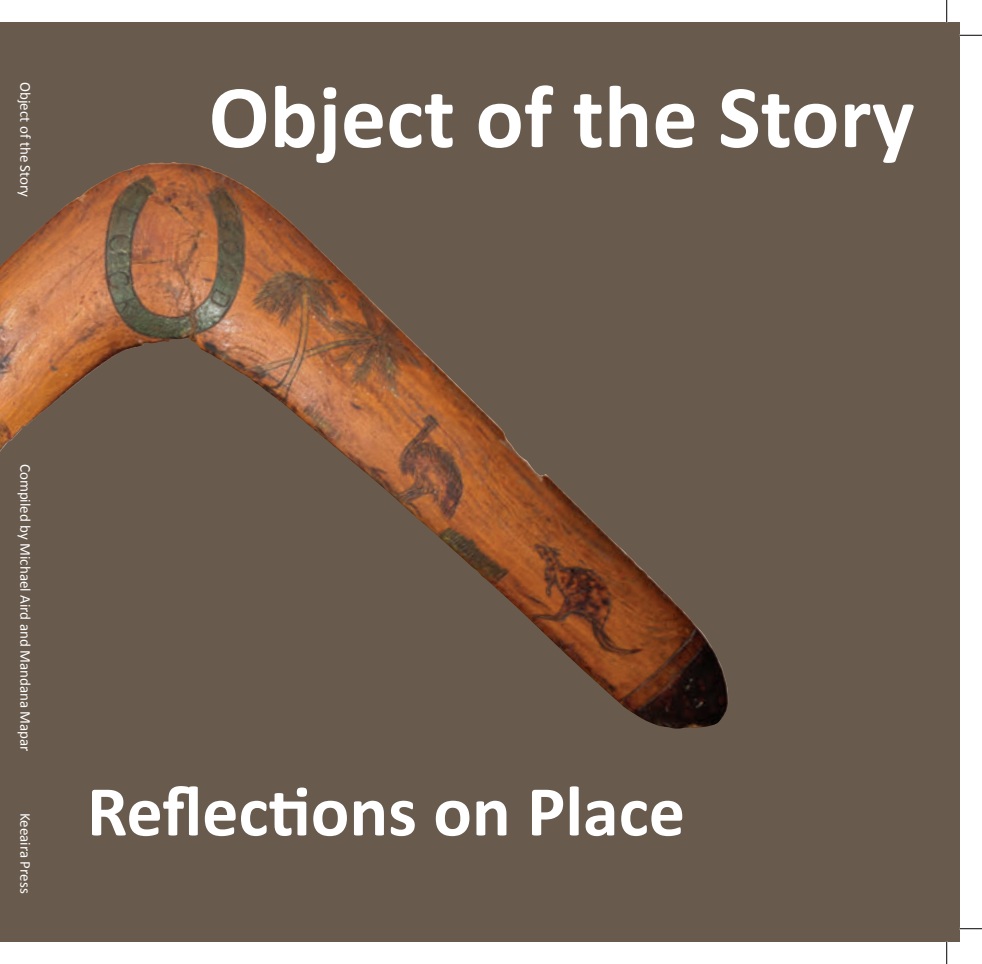
<style>
.page{position:relative;width:982px;height:964px;background:#fff}
.page>*{position:absolute;margin:0;border:0;box-sizing:border-box;transform-origin:0 0}
.t1{font:700 90px "Calibri";color:#fff}
.t2{font:700 72px "Calibri";color:#fff}
.t3{font:15px "Calibri";color:#fff}
</style>
<div class="page">
<div style="left:0;top:22px;width:959px;height:919px;background:#685b4e"></div>
<img style="left:0;top:162px;width:477px;height:652px">
<svg style="left:959px;top:35px;width:22px;height:1px"></svg>
<svg style="left:959px;top:928px;width:22px;height:1px"></svg>
<svg style="left:946px;top:0;width:1px;height:22px"></svg>
<svg style="left:946px;top:941px;width:1px;height:22px"></svg>
<p class="t3" style="left:35px;top:82px;width:117px;rotate:90deg">Object of the Story</p>
<h1 class="t1" style="left:209px;top:61px;width:707px">Object of the Story</h1>
<p class="t3" style="left:35px;top:463px;width:289px;rotate:90deg">Compiled by Michael Aird and Mandana Mapar</p>
<p class="t3" style="left:35px;top:812px;width:82px;rotate:90deg">Keeaira Press</p>
<h2 class="t2" style="left:87px;top:766px;width:599px">Reflections on Place</h2>
</div>
